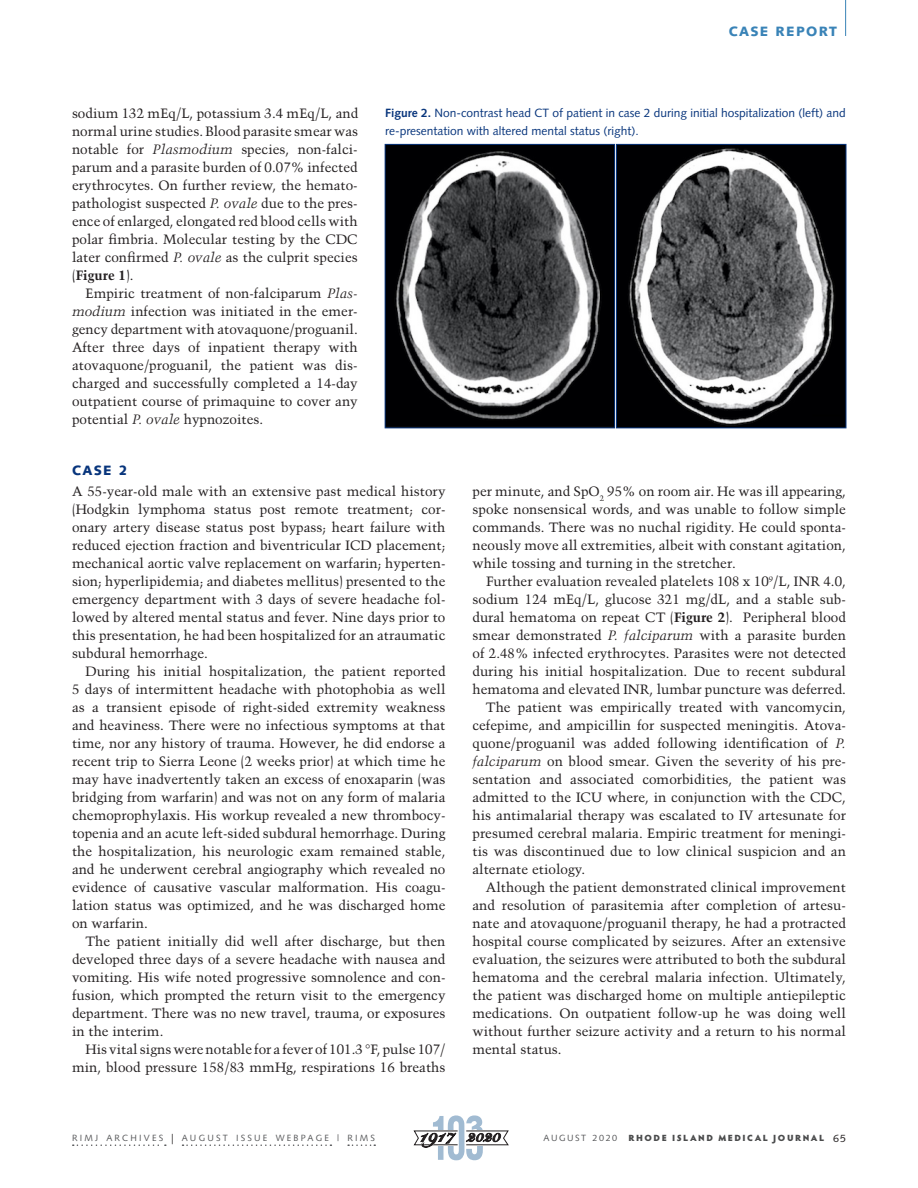
<style>
.page{position:relative;width:918px;height:1188px;background:#fff}
.page>*{position:absolute;margin:0;border:0;box-sizing:border-box;transform-origin:0 0}
.clinical_text__9_12{font:13.5px/18px "Trump Mediaeval";color:#231f20;text-align:justify}
.clinical_text_1st_pa{font:13.5px/18px "Trump Mediaeval";color:#231f20;text-align:justify}
.dept_blue{font:900 13.5px "Syntax";letter-spacing:.1em;color:#3983b7}
.clincal_Head{font:900 13.5px "Syntax";color:#08357c}
.clinical_figure_capt{font:12px/18px "Syntax";color:#08357c}
.t1{font:9px "Syntax";letter-spacing:.245em;color:#57585a}
.t2{font:900 9px "Hypatia Sans Pro";letter-spacing:.17em;color:#4b4c4d}
.t3{font:9px "Syntax";letter-spacing:.17em;color:#57585a}
.s1{font-style:italic}
.s2{font-weight:700}
.s3{font-size:13.5px;color:#231f20}
.s4{font-family:"Syntax";font-weight:400;font-size:10.5px;color:#231f20}
</style>
<div class="page">
<hr style="left:845px;top:0;width:1px;height:36px;background:#3983b7">
<svg style="left:414px;top:1115px;width:95px;height:45px"></svg>
<img style="left:387px;top:144px;width:457px;height:284px">
<div style="left:385px;top:144px;width:230px;height:284px;border:1px solid #08357c"></div>
<div style="left:616px;top:144px;width:230px;height:284px;border:1px solid #08357c"></div>
<svg style="left:73px;top:1144px;width:93px;height:2px"></svg>
<svg style="left:183px;top:1144px;width:148px;height:2px"></svg>
<svg style="left:348px;top:1144px;width:27px;height:2px"></svg>
<p class="dept_blue" style="left:729px;top:23px;width:110px">CASE REPORT</p>
<p class="clinical_text__9_12" style="left:72px;top:104px;width:288px">sodium 132 mEq/L, potassium 3.4 mEq/L, and normal urine studies. Blood parasite smear was notable for <span class="s1">Plasmodium</span> species, non-falci&shy;parum and a parasite burden of 0.07% infected erythrocytes. On further review, the hemato&shy;pathologist suspected <span class="s1">P. ovale</span> due to the pres&shy;ence of enlarged, elongated red blood cells with polar fimbria. Molecular testing by the CDC later confirmed <span class="s1">P. ovale</span> as the culprit species (<span class="s2">Figure 1</span>).</p>
<p class="clinical_text__9_12" style="left:72px;top:284px;width:287px;text-indent:14px">Empiric treatment of non-falciparum <span class="s1">Plas&shy;modium</span> infection was initiated in the emer&shy;gency department with atovaquone/proguanil.<br>After three days of inpatient therapy with atovaquone/proguanil, the patient was dis&shy;charged and successfully completed a 14-day outpatient course of primaquine to cover any potential <span class="s1">P. ovale</span> hypnozoites.</p>
<p class="clincal_Head" style="left:72px;top:463px;width:57px">CASE 2</p>
<p class="clinical_text_1st_pa" style="left:72px;top:482px;width:375px">A 55-year-old male with an extensive past medical history (Hodgkin lymphoma status post remote treatment; cor&shy;onary artery disease status post bypass; heart failure with reduced ejection fraction and biventricular ICD placement; mechanical aortic valve replacement on warfarin; hyperten&shy;sion; hyperlipidemia; and diabetes mellitus) presented to the emergency department with 3 days of severe headache fol&shy;lowed by altered mental status and fever. Nine days prior to this presentation, he had been hospitalized for an atraumatic subdural hemorrhage.</p>
<p class="clinical_text__9_12" style="left:72px;top:662px;width:375px;text-indent:14px">During his initial hospitalization, the patient reported 5 days of intermittent headache with photophobia as well as a transient episode of right-sided extremity weakness and heaviness. There were no infectious symptoms at that time, nor any history of trauma. However, he did endorse a recent trip to Sierra Leone (2 weeks prior) at which time he may have inadvertently taken an excess of enoxaparin (was bridging from warfarin) and was not on any form of malaria chemoprophylaxis. His workup revealed a new thrombocy&shy;topenia and an acute left-sided subdural hemorrhage. During the hospitalization, his neurologic exam remained stable, and he underwent cerebral angiography which revealed no evidence of causative vascular malformation. His coagu&shy;lation status was optimized, and he was discharged home on warfarin.</p>
<p class="clinical_text__9_12" style="left:72px;top:932px;width:375px;text-indent:14px">The patient initially did well after discharge, but then developed three days of a severe headache with nausea and vomiting. His wife noted progressive somnolence and con&shy;fusion, which prompted the return visit to the emergency department. There was no new travel, trauma, or exposures in the interim.</p>
<p class="clinical_text__9_12" style="left:72px;top:1040px;width:375px;text-align:right">His vital signs were notable for a fever of 101.3 °F, pulse 107/ min, blood pressure 158/83 mmHg, respirations 16 breaths</p>
<p class="clinical_figure_capt" style="left:385px;top:104px;width:462px"><span class="s2">Figure 2.</span> Non-contrast head CT of patient in case 2 during initial hospitalization (left) and re-presentation with altered mental status (right).</p>
<p class="clinical_text__9_12" style="left:472px;top:482px;width:375px">per minute, and SpO<sub>2</sub> 95% on room air. He was ill appearing, spoke nonsensical words, and was unable to follow simple commands. There was no nuchal rigidity. He could sponta&shy;neously move all extremities, albeit with constant agitation, while tossing and turning in the stretcher.</p>
<p class="clinical_text__9_12" style="left:472px;top:572px;width:375px;text-indent:14px">Further evaluation revealed platelets 108 x 10<sup>9</sup>/L, INR 4.0, sodium 124 mEq/L, glucose 321 mg/dL, and a stable sub&shy;dural hematoma on repeat CT (<span class="s2">Figure 2</span>). Peripheral blood smear demonstrated <span class="s1">P. falciparum</span> with a parasite burden of 2.48% infected erythrocytes. Parasites were not detected during his initial hospitalization. Due to recent subdural hematoma and elevated INR, lumbar puncture was deferred.</p>
<p class="clinical_text__9_12" style="left:472px;top:698px;width:375px;text-indent:14px">The patient was empirically treated with vancomycin, cefepime, and ampicillin for suspected meningitis. Atova&shy;quone/proguanil was added following identification of <span class="s1">P. falciparum</span> on blood smear. Given the severity of his pre&shy;sentation and associated comorbidities, the patient was admitted to the ICU where, in conjunction with the CDC, his antimalarial therapy was escalated to IV artesunate for presumed cerebral malaria. Empiric treatment for meningi&shy;tis was discontinued due to low clinical suspicion and an alternate etiology.</p>
<p class="clinical_text__9_12" style="left:472px;top:878px;width:375px;text-indent:14px">Although the patient demonstrated clinical improvement and resolution of parasitemia after completion of artesu&shy;nate and atovaquone/proguanil therapy, he had a protracted hospital course complicated by seizures. After an extensive evaluation, the seizures were attributed to both the subdural hematoma and the cerebral malaria infection. Ultimately, the patient was discharged home on multiple antiepileptic medications. On outpatient follow-up he was doing well without further seizure activity and a return to his normal mental status.</p>
<p class="t1" style="left:72px;top:1132px;width:305px">RIMJ ARCHIVES <span class="s3">|</span> AUGUST ISSUE WEBPAGE | RIMS</p>
<p class="t3" style="left:544px;top:1132px;width:75px">AUGUST 2020</p>
<p class="t2" style="left:629px;top:1131px;width:219px">RHODE ISLAND MEDICAL JOURNAL <span class="s4">65</span></p>
</div>
